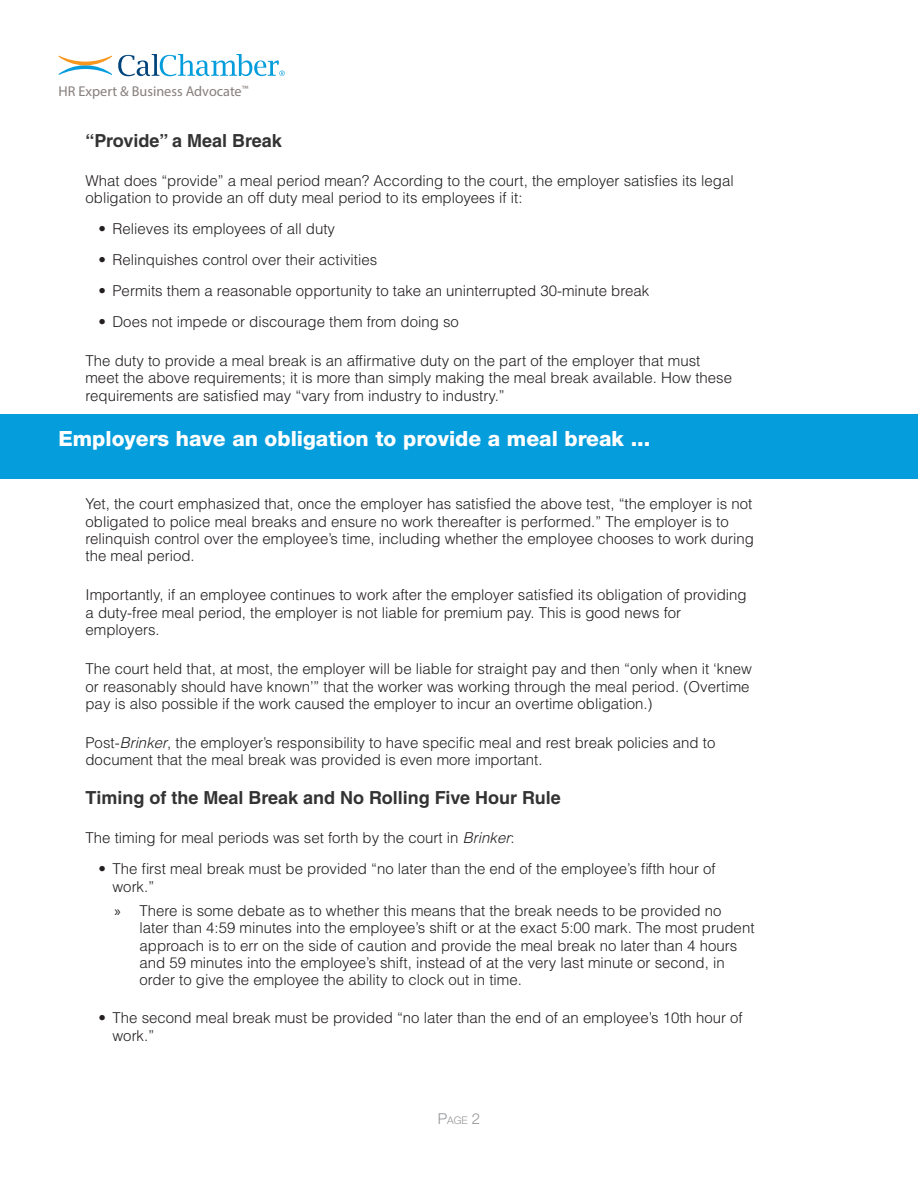
<style>
.page{position:relative;width:918px;height:1188px;background:#fff}
.page>*{position:absolute;margin:0;border:0;box-sizing:border-box;transform-origin:0 0}
.bigcallouts{font:800 21px "Helvetica Neue LT Std";color:#fff}
.body_copy{font:700 18px "Helvetica LT Std";color:#333}
.body_copy-2{font:300 15px/17.4px "Helvetica LT Std";color:#231f20}
.t1{font:14.25px "Myriad Pro";color:#867f7c}
.t2{font:300 10.5px "Helvetica Neue LT Std";color:#939598}
.s1{font-style:italic}
.s2{font-family:"Myriad Pro";font-weight:400}
.s3{font-size:15px}
</style>
<div class="page">
<svg style="left:59px;top:56px;width:53px;height:19px"></svg>
<svg style="left:118px;top:54px;width:167px;height:22px"></svg>
<div style="left:0;top:415px;width:918px;height:64px;background:#069ddc"></div>
<p class="t1" style="left:59px;top:83px;width:191px">HR Expert &amp; Business Advocate<sup>™</sup></p>
<p class="body_copy" style="left:86px;top:130px;width:198px">“Provide” a Meal Break</p>
<p class="body_copy-2" style="left:86px;top:172px;width:650px">What does “provide” a meal period mean? According to the court, the employer satisfies its legal obligation to provide an off duty meal period to its employees if it:</p>
<p class="body_copy-2" style="left:98px;top:220px;width:238px">• Relieves its employees of all duty</p>
<p class="body_copy-2" style="left:98px;top:251px;width:280px">• Relinquishes control over their activities</p>
<p class="body_copy-2" style="left:98px;top:282px;width:552px">• Permits them a reasonable opportunity to take an uninterrupted 30-minute break</p>
<p class="body_copy-2" style="left:98px;top:313px;width:362px">• Does not impede or discourage them from doing so</p>
<p class="body_copy-2" style="left:86px;top:352px;width:648px">The duty to provide a meal break is an affirmative duty on the part of the employer that must meet the above requirements; it is more than simply making the meal break available. How these requirements are satisfied may “vary from industry to industry.”</p>
<p class="bigcallouts" style="left:58px;top:426px;width:594px">Employers have an obligation to provide a meal break ...</p>
<p class="body_copy-2" style="left:86px;top:495px;width:670px">Yet, the court emphasized that, once the employer has satisfied the above test, “the employer is not obligated to police meal breaks and ensure no work thereafter is performed.” The employer is to relinquish control over the employee’s time, including whether the employee chooses to work during the meal period.</p>
<p class="body_copy-2" style="left:86px;top:586px;width:663px">Importantly, if an employee continues to work after the employer satisfied its obligation of providing a duty-free meal period, the employer is not liable for premium pay. This is good news for employers.</p>
<p class="body_copy-2" style="left:86px;top:660px;width:668px">The court held that, at most, the employer will be liable for straight pay and then “only when it ‘knew or reasonably should have known’” that the worker was working through the meal period. (Overtime pay is also possible if the work caused the employer to incur an overtime obligation.)</p>
<p class="body_copy-2" style="left:86px;top:734px;width:631px">Post-<span class="s1">Brinker</span>, the employer’s responsibility to have specific meal and rest break policies and to document that the meal break was provided is even more important.</p>
<p class="body_copy" style="left:86px;top:787px;width:477px">Timing of the Meal Break and No Rolling Five Hour Rule</p>
<p class="body_copy-2" style="left:86px;top:829px;width:431px">The timing for meal periods was set forth by the court in <span class="s1">Brinker</span>:</p>
<p class="body_copy-2" style="left:112px;top:860px;width:605px;text-indent:-14px">• The first meal break must be provided “no later than the end of the employee’s fifth hour of work.”</p>
<p class="body_copy-2" style="left:140px;top:902px;width:617px;text-indent:-25px"><span class="s2">»</span> There is some debate as to whether this means that the break needs to be provided no<br>later than 4:59 minutes into the employee’s shift or at the exact 5:00 mark. The most prudent approach is to err on the side of caution and provide the meal break no later than 4 hours and 59 minutes into the employee’s shift, instead of at the very last minute or second, in order to give the employee the ability to clock out in time.</p>
<p class="body_copy-2" style="left:112px;top:1009px;width:632px;text-indent:-14px">• The second meal break must be provided “no later than the end of an employee’s 10th hour of work.”</p>
<p class="t2" style="left:438px;top:1114px;width:44px"><span class="s3">P</span>age <span class="s3">2</span></p>
</div>
